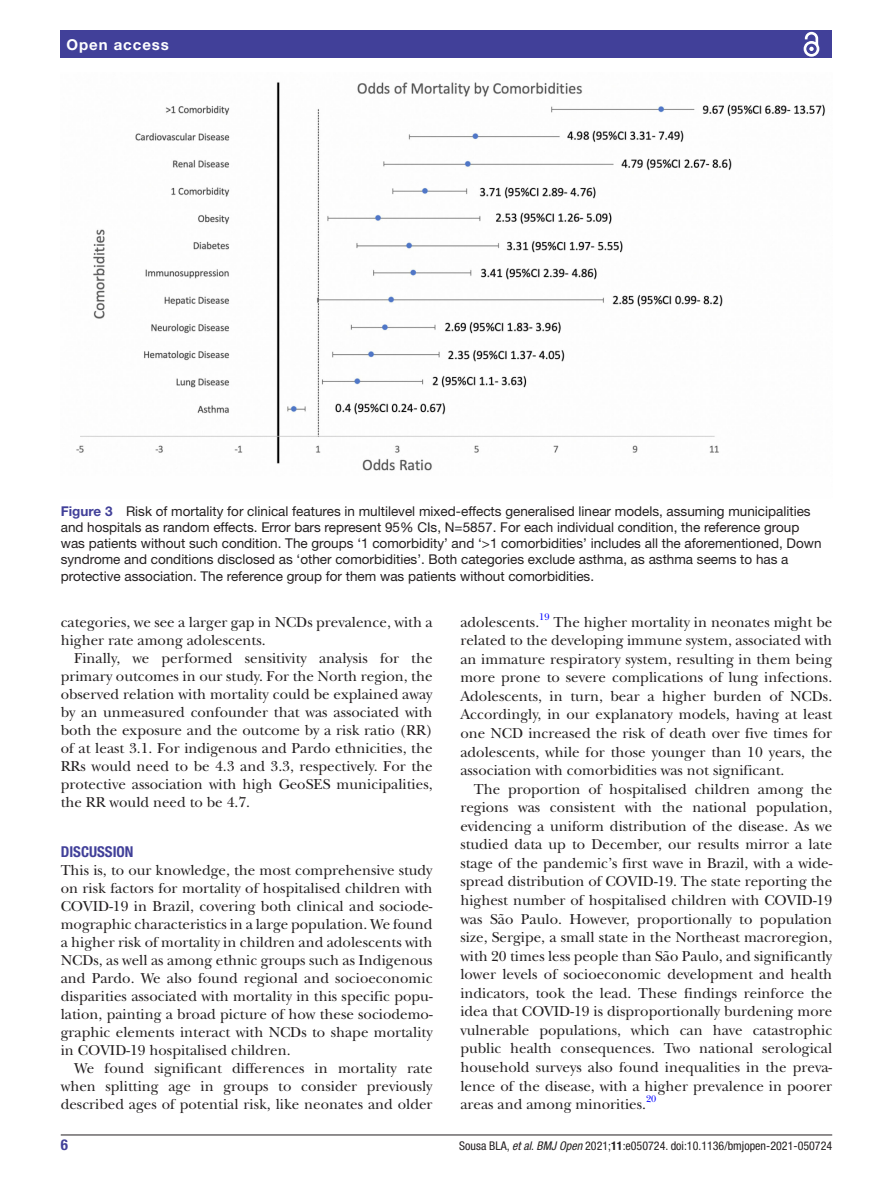
<style>
.page{position:relative;width:893px;height:1191px;background:#fff}
.page>*{position:absolute;margin:0;border:0;box-sizing:border-box;transform-origin:0 0}
.t1{font:15px/18.6px "New Baskerville";color:#231f20;text-align:justify}
.t2{font:700 condensed 15px "Helvetica Neue LT Std";color:#414099}
.t3{font:700 15px "Helvetica Neue LT Std";letter-spacing:.065em;color:#fff}
.t4{font:13.5px/16.2px "Helvetica Neue LT Std";color:#231f20}
.t5{font:condensed 12px "Helvetica Neue LT Std";color:#231f20}
.t6{font:9.9px "New Baskerville";color:#00f}
.s1{font-weight:700;color:#414099}
.s2{font-style:italic}
.s3{font-weight:700}
</style>
<div class="page">
<hr style="left:61px;top:1134px;width:771px;height:1px;background:#231f20">
<div style="left:61px;top:31px;width:771px;height:27px;background:#414099"></div>
<svg style="left:803px;top:31px;width:17px;height:26px"></svg>
<img style="left:76px;top:82px;width:749px;height:389px">
<p class="t3" style="left:66px;top:35px;width:104px">Open access</p>
<p class="t4" style="left:61px;top:502px;width:762px"><span class="s1">Figure 3</span> Risk of mortality for clinical features in multilevel mixed-effects generalised linear models, assuming municipalities and hospitals as random effects. Error bars represent 95% CIs, N=5857. For each individual condition, the reference group was patients without such condition. The groups ‘1 comorbidity’ and ‘&gt;1 comorbidities’ includes all the aforementioned, Down syndrome and conditions disclosed as ‘other comorbidities’. Both categories exclude asthma, as asthma seems to has a protective association. The reference group for them was patients without comorbidities.</p>
<p class="t1" style="left:61px;top:613px;width:373px;line-height:18px">categories, we see a larger gap in NCDs prevalence, with a higher rate among adolescents.</p>
<p class="t1" style="left:61px;top:649px;width:373px;line-height:18px;text-indent:14px">Finally, we performed sensitivity analysis for the primary outcomes in our study. For the North region, the observed relation with mortality could be explained away by an unmeasured confounder that was associated with both the exposure and the outcome by a risk ratio (RR) of at least 3.1. For indigenous and Pardo ethnicities, the RRs would need to be 4.3 and 3.3, respectively. For the protective association with high GeoSES municipalities, the RR would need to be 4.7.</p>
<p class="t2" style="left:61px;top:843px;width:74px">DISCUSSION</p>
<p class="t1" style="left:61px;top:861px;width:373px;line-height:18px">This is, to our knowledge, the most comprehensive study on risk factors for mortality of hospitalised children with COVID-19 in Brazil, covering both clinical and sociode&shy;mographic characteristics in a large population. We found a higher risk of mortality in children and adolescents with NCDs, as well as among ethnic groups such as Indigenous and Pardo. We also found regional and socioeconomic disparities associated with mortality in this specific popu&shy;lation, painting a broad picture of how these sociodemo&shy;graphic elements interact with NCDs to shape mortality in COVID-19 hospitalised children.</p>
<p class="t1" style="left:61px;top:1059px;width:373px;line-height:18px;text-indent:14px">We found significant differences in mortality rate when splitting age in groups to consider previously described ages of potential risk, like neonates and older</p>
<p class="t1" style="left:460px;top:612px;width:80px">adolescents.</p>
<p class="t6" style="left:539px;top:611px;width:12px">19</p>
<p class="t1" style="left:460px;top:612px;width:373px;text-indent:93px">The higher mortality in neonates might be related to the developing immune system, associated with an immature respiratory system, resulting in them being more prone to severe complications of lung infections.<br>Adolescents, in turn, bear a higher burden of NCDs.<br>Accordingly, in our explanatory models, having at least one NCD increased the risk of death over five times for adolescents, while for those younger than 10 years, the association with comorbidities was not significant.</p>
<p class="t1" style="left:460px;top:779px;width:373px;text-indent:14px">The proportion of hospitalised children among the regions was consistent with the national population, evidencing a uniform distribution of the disease. As we studied data up to December, our results mirror a late stage of the pandemic’s first wave in Brazil, with a wide&shy;spread distribution of COVID-19. The state reporting the highest number of hospitalised children with COVID-19 was São Paulo. However, proportionally to population size, Sergipe, a small state in the Northeast macroregion, with 20 times less people than São Paulo, and significantly lower levels of socioeconomic development and health indicators, took the lead. These findings reinforce the idea that COVID-19 is disproportionally burdening more vulnerable populations, which can have catastrophic public health consequences. Two national serological household surveys also found inequalities in the preva&shy;lence of the disease, with a higher prevalence in poorer areas and among minorities.<sup>20</sup></p>
<p class="t2" style="left:61px;top:1135px;width:9px">6</p>
<p class="t5" style="left:459px;top:1138px;width:374px">Sousa BLA, <span class="s2">et al</span>. <span class="s2">BMJ Open</span> 2021;<span class="s3">11</span>:e050724. doi:10.1136/bmjopen-2021-050724</p>
</div>
